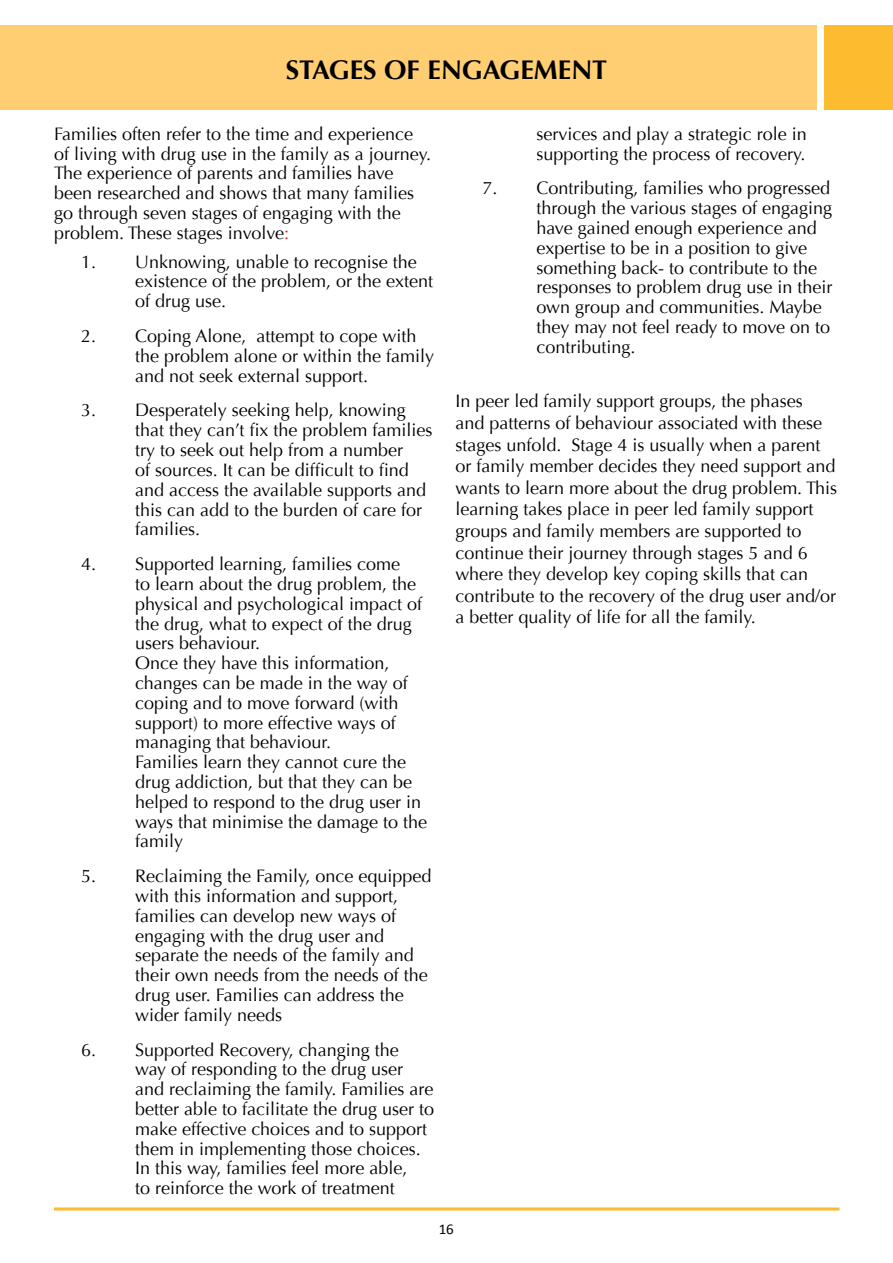
<style>
.page{position:relative;width:893px;height:1263px;background:#fff}
.page>*{position:absolute;margin:0;border:0;box-sizing:border-box;transform-origin:0 0}
.t1{font:700 26.85px "Optima";color:#000}
.t2{font:18px/19.8px "Optima";color:#000}
.t3{font:15px "Calibri";color:#000}
.s1{color:#d2232a}
</style>
<div class="page">
<div style="left:0;top:25px;width:816px;height:85px;background:#ffce73"></div>
<div style="left:824px;top:25px;width:69px;height:85px;background:#fdbb2f"></div>
<hr style="left:54px;top:1207px;width:785px;height:3px;background:#fdbb2f">
<h1 class="t1" style="left:286px;top:54px;width:323px">STAGES OF ENGAGEMENT</h1>
<p class="t2" style="left:54px;top:124px;width:379px">Families often refer to the time and experience of living with drug use in the family as a journey.<br>The experience of parents and families have been researched and shows that many families go through seven stages of engaging with the problem. These stages involve<span class="s1">:</span></p>
<p class="t2" style="left:135px;top:252px;width:300px;text-indent:-54px">1. Unknowing, unable to recognise the existence of the problem, or the extent of drug use.</p>
<p class="t2" style="left:135px;top:326px;width:301px;text-indent:-54px">2. Coping Alone, attempt to cope with the problem alone or within the family and not seek external support.</p>
<p class="t2" style="left:135px;top:401px;width:299px;text-indent:-54px">3. Desperately seeking help, knowing that they can’t fix the problem families try to seek out help from a number<br>of sources. It can be difficult to find and access the available supports and this can add to the burden of care for families.</p>
<p class="t2" style="left:135px;top:554px;width:294px;text-indent:-54px">4. Supported learning, families come<br>to learn about the drug problem, the physical and psychological impact of the drug, what to expect of the drug users behaviour.<br>Once they have this information, changes can be made in the way of coping and to move forward (with support) to more effective ways of managing that behaviour.<br>Families learn they cannot cure the drug addiction, but that they can be helped to respond to the drug user in ways that minimise the damage to the family</p>
<p class="t2" style="left:135px;top:866px;width:298px;text-indent:-54px">5. Reclaiming the Family, once equipped with this information and support, families can develop new ways of engaging with the drug user and separate the needs of the family and their own needs from the needs of the drug user. Families can address the wider family needs</p>
<p class="t2" style="left:135px;top:1040px;width:301px;text-indent:-54px">6. Supported Recovery, changing the way of responding to the drug user and reclaiming the family. Families are better able to facilitate the drug user to make effective choices and to support them in implementing those choices.<br>In this way, families feel more able,<br>to reinforce the work of treatment</p>
<p class="t2" style="left:536px;top:124px;width:272px">services and play a strategic role in supporting the process of recovery.</p>
<p class="t2" style="left:536px;top:179px;width:298px;text-indent:-54px">7. Contributing, families who progressed through the various stages of engaging have gained enough experience and expertise to be in a position to give something back- to contribute to the responses to problem drug use in their own group and communities. Maybe they may not feel ready to move on to contributing.</p>
<p class="t2" style="left:455px;top:391px;width:383px;line-height:21.6px">In peer led family support groups, the phases<br>and patterns of behaviour associated with these stages unfold. Stage 4 is usually when a parent or family member decides they need support and wants to learn more about the drug problem. This learning takes place in peer led family support groups and family members are supported to continue their journey through stages 5 and 6 where they develop key coping skills that can contribute to the recovery of the drug user and/or a better quality of life for all the family.</p>
<p class="t3" style="left:439px;top:1219px;width:17px">16</p>
</div>
